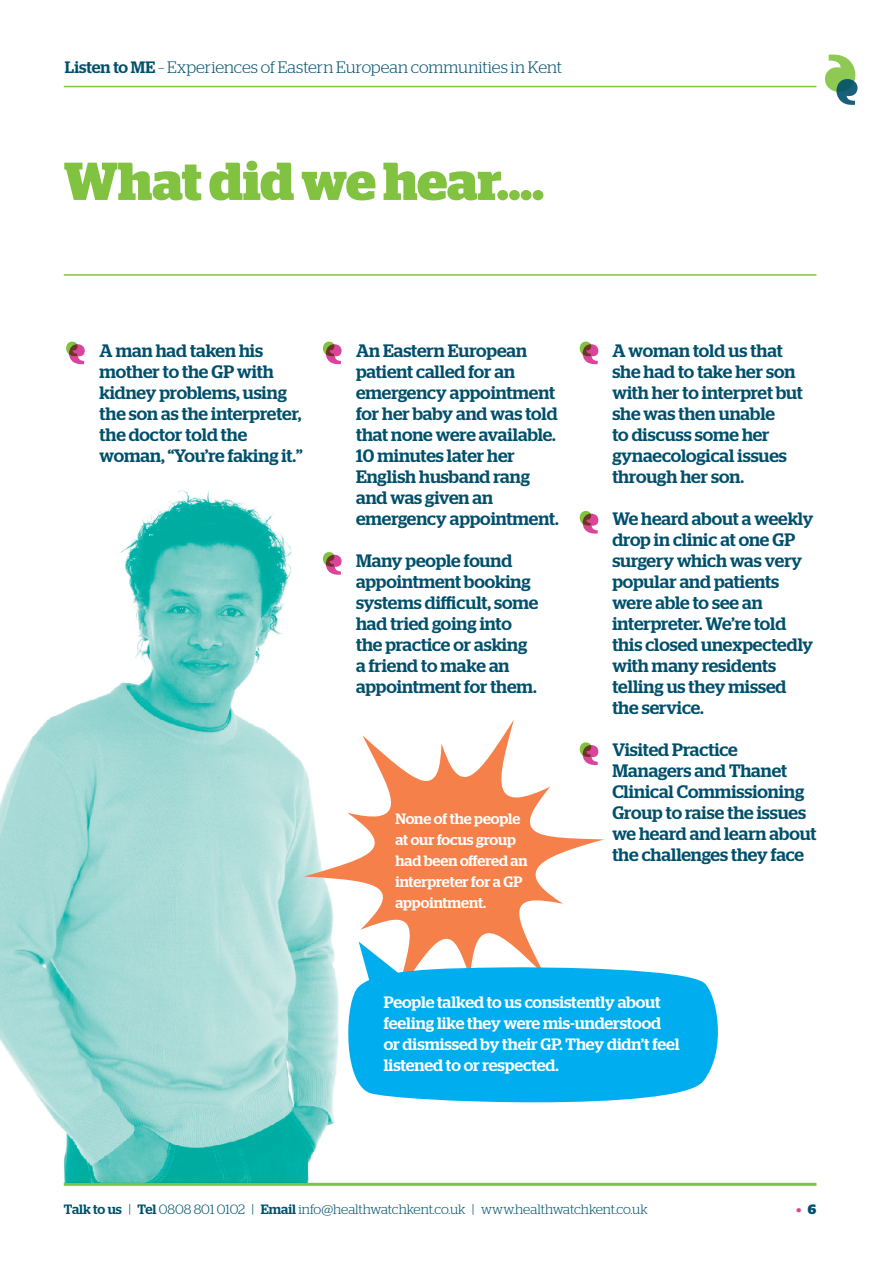
<style>
.page{position:relative;width:893px;height:1263px;background:#fff}
.page>*{position:absolute;margin:0;border:0;box-sizing:border-box;transform-origin:0 0}
.t1{font:700 53.25px "Stag";letter-spacing:-.005em;color:#81c340}
.t2{font:500 18px/21px "Stag";color:#004f6b}
.t3{font:500 16.5px/21px "Stag";color:#fff}
.t4{font:300 16.5px "Stag";color:#004f6b}
.t5{font:500 15px/21px "Stag";letter-spacing:-.005em;color:#fff}
.t6{font:300 13.5px "Stag";color:#004f6b}
.t7{font:700 13.5px "Stag";color:#da4599}
.s1{font-weight:500}
.s2{color:#004f6b}
</style>
<div class="page">
<hr style="left:64px;top:86px;width:752px;height:1px;background:#81c340">
<hr style="left:64px;top:1183px;width:752px;height:3px;background:#81c340">
<svg style="left:825px;top:54px;width:32px;height:51px"></svg>
<img style="left:0;top:489px;width:426px;height:694px">
<svg style="left:323px;top:342px;width:19px;height:22px"></svg>
<svg style="left:323px;top:552px;width:19px;height:23px"></svg>
<svg style="left:580px;top:342px;width:18px;height:22px"></svg>
<svg style="left:304px;top:719px;width:300px;height:277px"></svg>
<svg style="left:580px;top:511px;width:18px;height:23px"></svg>
<svg style="left:580px;top:742px;width:18px;height:23px"></svg>
<svg style="left:359px;top:941px;width:72px;height:26px"></svg>
<svg style="left:344px;top:967px;width:374px;height:146px;background:#28baf1"></svg>
<hr style="left:64px;top:274px;width:752px;height:2px;background:#81c340">
<svg style="left:66px;top:342px;width:19px;height:22px"></svg>
<p class="t4" style="left:65px;top:57px;width:499px"><span class="s1">Listen to ME</span> – Experiences of Eastern European communities in Kent</p>
<h1 class="t1" style="left:64px;top:150px;width:482px">What did we hear….</h1>
<p class="t2" style="left:100px;top:340px;width:205px">A man had taken his mother to the GP with kidney problems, using the son as the interpreter, the doctor told the woman, “You’re faking it.”</p>
<p class="t2" style="left:612px;top:340px;width:192px">A woman told us that she had to take her son with her to interpret but she was then unable<br>to discuss some her gynaecological issues through her son.</p>
<p class="t2" style="left:612px;top:508px;width:203px">We heard about a weekly drop in clinic at one GP surgery which was very popular and patients were able to see an interpreter. We’re told this closed unexpectedly with many residents telling us they missed the service.</p>
<p class="t2" style="left:612px;top:739px;width:206px">Visited Practice<br>Managers and Thanet<br>Clinical Commissioning<br>Group to raise the issues we heard and learn about the challenges they face</p>
<p class="t2" style="left:356px;top:340px;width:204px">An Eastern European patient called for an emergency appointment for her baby and was told that none were available.<br>10 minutes later her<br>English husband rang and was given an emergency appointment.</p>
<p class="t2" style="left:356px;top:550px;width:184px">Many people found appointment booking systems difficult, some had tried going into the practice or asking a friend to make an appointment for them.</p>
<p class="t5" style="left:395px;top:808px;width:134px">None of the people at our focus group had been offered an interpreter for a GP appointment.</p>
<p class="t3" style="left:384px;top:992px;width:297px">People talked to us consistently about feeling like they were mis-understood or dismissed by their GP. They didn’t feel listened to or respected.</p>
<p class="t6" style="left:64px;top:1202px;width:585px"><span class="s1">Talk to us</span> | <span class="s1">Tel</span> 0808 801 0102 | <span class="s1">Email</span> info@healthwatchkent.co.uk | www.healthwatchkent.co.uk</p>
<p class="t7" style="left:796px;top:1201px;width:22px">• <span class="s2">6</span></p>
</div>
